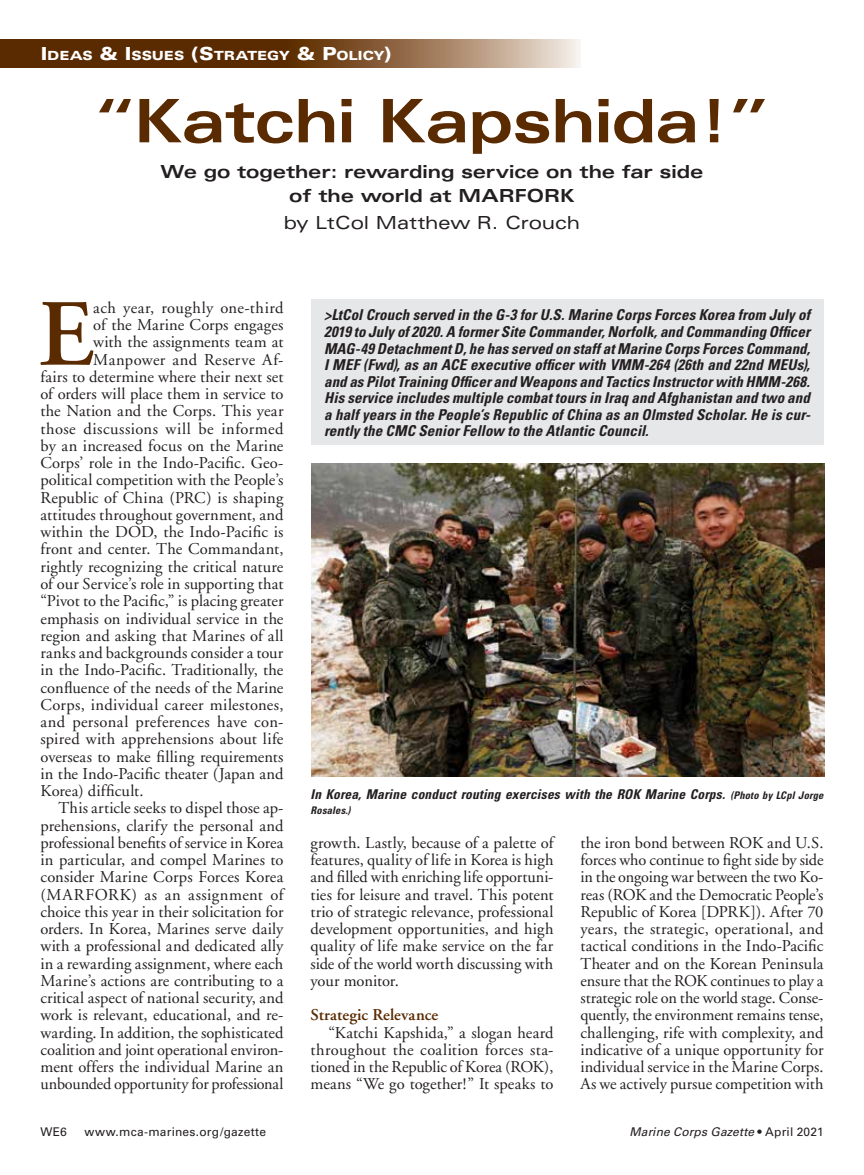
<style>
.page{position:relative;width:864px;height:1175px;background:#fff}
.page>*{position:absolute;margin:0;border:0;box-sizing:border-box;transform-origin:0 0}
.t1{font:600 94.5px "Adobe Garamond";color:#5a2a00}
.t2{font:700 expanded 60px "Univers";letter-spacing:-.015em;color:#5a2a00}
.t3{font:700 expanded 18px/24px "Univers";letter-spacing:-.005em;color:#231f20;text-align:center}
.t4{font:expanded 18px "Univers";letter-spacing:-.005em;color:#231f20}
.t5{font:16.5px/17.2px "Adobe Garamond";letter-spacing:.005em;color:#231f20;text-align:justify}
.t6{font:16.5px "Adobe Garamond";letter-spacing:.03em;color:#231f20}
.t7{font:16.5px "Adobe Garamond";letter-spacing:-.015em;color:#231f20}
.t8{font:16.5px "Adobe Garamond";letter-spacing:.035em;color:#231f20}
.t9{font:16.5px "Adobe Garamond";letter-spacing:.025em;color:#231f20}
.t10{font:600 16.5px "Adobe Garamond";letter-spacing:.005em;color:#5a2a00}
.t11{font:italic 700 condensed 15px/16.5px "Univers";letter-spacing:.01em;color:#231f20;text-align:justify}
.t12{font:italic 700 condensed 13.5px "Univers";letter-spacing:.01em;color:#231f20}
.t13{font:900 expanded 12.6px "Univers";letter-spacing:-.01em;color:#fff}
.t14{font:12px "Univers";letter-spacing:.02em;color:#231f20}
.t15{font:italic 12px "Univers";letter-spacing:.015em;color:#231f20}
.t16{font:italic 700 condensed 10.5px "Univers";letter-spacing:.02em;color:#231f20}
.s1{font-size:18px}
.s2{font-size:10.5px}
.s3{font-style:normal}
</style>
<div class="page">
<svg style="left:0;top:40px;width:580px;height:28px;background:#7f5632"></svg>
<div style="left:311px;top:299px;width:512px;height:146px;background:#e6e7e8"></div>
<img style="left:311px;top:464px;width:513px;height:313px">
<p class="t13" style="left:41px;top:48px;width:353px"><span class="s1">I</span>DEAS <span class="s1">&amp; I</span>SSUES <span class="s1">(S</span>TRATEGY <span class="s1">&amp; P</span>OLICY<span class="s1">)</span></p>
<h2 class="t2" style="left:95px;top:87px;width:676px">“Katchi Kapshida!”</h2>
<p class="t3" style="left:161px;top:160px;width:544px">We go together: rewarding service on the far side of the world at MARFORK</p>
<p class="t4" style="left:284px;top:212px;width:298px">by LtCol Matthew R. Crouch</p>
<h1 class="t1" style="left:38px;top:283px;width:56px">E</h1>
<p class="t6" style="left:93px;top:299px;width:192px">ach year, roughly one-third</p>
<p class="t5" style="left:93px;top:317px;width:192px">of the Marine Corps engages</p>
<p class="t5" style="left:93px;top:334px;width:192px">with the assignments team at</p>
<p class="t9" style="left:93px;top:350px;width:192px">Manpower and Reserve Af-</p>
<p class="t5" style="left:41px;top:368px;width:244px">fairs to determine where their next set</p>
<p class="t5" style="left:41px;top:386px;width:244px">of orders will place them in service to</p>
<p class="t5" style="left:41px;top:403px;width:245px">the Nation and the Corps. This year</p>
<p class="t6" style="left:41px;top:419px;width:245px">those discussions will be informed</p>
<p class="t5" style="left:41px;top:437px;width:245px">by an increased focus on the Marine</p>
<p class="t5" style="left:41px;top:455px;width:244px">Corps’ role in the Indo-Pacific. Geo-</p>
<p class="t5" style="left:41px;top:472px;width:244px">political competition with the People’s</p>
<p class="t5" style="left:41px;top:489px;width:245px">Republic of China (PRC) is shaping</p>
<p class="t5" style="left:41px;top:506px;width:244px">attitudes throughout government, and</p>
<p class="t5" style="left:41px;top:523px;width:245px">within the DOD, the Indo-Pacific is</p>
<p class="t5" style="left:41px;top:541px;width:245px">front and center. The Commandant,</p>
<p class="t5" style="left:41px;top:558px;width:244px">rightly recognizing the critical nature</p>
<p class="t5" style="left:41px;top:575px;width:245px">of our Service’s role in supporting that</p>
<p class="t5" style="left:40px;top:593px;width:245px">“Pivot to the Pacific,” is placing greater</p>
<p class="t5" style="left:40px;top:610px;width:245px">emphasis on individual service in the</p>
<p class="t5" style="left:40px;top:627px;width:245px">region and asking that Marines of all</p>
<p class="t5" style="left:40px;top:644px;width:244px">ranks and backgrounds consider a tour</p>
<p class="t5" style="left:40px;top:662px;width:244px">in the Indo-Pacific. Traditionally, the</p>
<p class="t5" style="left:40px;top:679px;width:244px">confluence of the needs of the Marine</p>
<p class="t5" style="left:40px;top:696px;width:245px">Corps, individual career milestones,</p>
<p class="t5" style="left:40px;top:713px;width:244px">and personal preferences have con-</p>
<p class="t5" style="left:40px;top:731px;width:245px">spired with apprehensions about life</p>
<p class="t5" style="left:40px;top:748px;width:245px">overseas to make filling requirements</p>
<p class="t5" style="left:40px;top:765px;width:245px">in the Indo-Pacific theater (Japan and</p>
<p class="t5" style="left:40px;top:782px;width:104px">Korea) difficult.</p>
<p class="t5" style="left:59px;top:800px;width:227px">This article seeks to dispel those ap-</p>
<p class="t5" style="left:40px;top:817px;width:244px">prehensions, clarify the personal and</p>
<p class="t5" style="left:40px;top:834px;width:244px">professional benefits of service in Korea</p>
<p class="t5" style="left:40px;top:851px;width:245px">in particular, and compel Marines to</p>
<p class="t5" style="left:40px;top:869px;width:244px">consider Marine Corps Forces Korea</p>
<p class="t8" style="left:40px;top:885px;width:245px">(MARFORK) as an assignment of</p>
<p class="t5" style="left:40px;top:903px;width:245px">choice this year in their solicitation for</p>
<p class="t5" style="left:40px;top:920px;width:244px">orders. In Korea, Marines serve daily</p>
<p class="t5" style="left:40px;top:938px;width:244px">with a professional and dedicated ally</p>
<p class="t5" style="left:40px;top:955px;width:244px">in a rewarding assignment, where each</p>
<p class="t5" style="left:40px;top:972px;width:245px">Marine’s actions are contributing to a</p>
<p class="t5" style="left:40px;top:989px;width:245px">critical aspect of national security, and</p>
<p class="t5" style="left:40px;top:1007px;width:244px">work is relevant, educational, and re-</p>
<p class="t5" style="left:40px;top:1024px;width:244px">warding. In addition, the sophisticated</p>
<p class="t5" style="left:40px;top:1041px;width:245px">coalition and joint operational environ-</p>
<p class="t5" style="left:40px;top:1058px;width:244px">ment offers the individual Marine an</p>
<p class="t7" style="left:40px;top:1075px;width:244px">unbounded opportunity for professional</p>
<p class="t11" style="left:324px;top:307px;width:488px">&gt;LtCol Crouch served in the G-3 for U.S. Marine Corps Forces Korea from July of 2019 to July of 2020. A former Site Commander, Norfolk, and Commanding Officer MAG-49 Detachment D, he has served on staff at Marine Corps Forces Command, I MEF (Fwd), as an ACE executive officer with VMM-264 (26th and 22nd MEUs), and as Pilot Training Officer and Weapons and Tactics Instructor with HMM-268.<br>His service includes multiple combat tours in Iraq and Afghanistan and two and a half years in the People’s Republic of China as an Olmsted Scholar. He is cur&shy;rently the CMC Senior Fellow to the Atlantic Council.</p>
<p class="t12" style="left:310px;top:786px;width:514px">In Korea, Marine conduct routing exercises with the ROK Marine Corps. <span class="s2">(Photo by LCpl Jorge</span></p>
<p class="t16" style="left:311px;top:804px;width:41px">Rosales.)</p>
<p class="t5" style="left:310px;top:834px;width:245px">growth. Lastly, because of a palette of features, quality of life in Korea is high and filled with enriching life opportuni&shy;ties for leisure and travel. This potent trio of strategic relevance, professional development opportunities, and high quality of life make service on the far side of the world worth discussing with your monitor.</p>
<p class="t10" style="left:310px;top:1006px;width:129px">Strategic Relevance</p>
<p class="t5" style="left:310px;top:1024px;width:245px;text-indent:18px">“Katchi Kapshida,” a slogan heard throughout the coalition forces sta&shy;tioned in the Republic of Korea (ROK), means “We go together!” It speaks to</p>
<p class="t5" style="left:580px;top:834px;width:245px">the iron bond between ROK and U.S. forces who continue to fight side by side in the ongoing war between the two Ko&shy;reas (ROK and the Democratic People’s Republic of Korea [DPRK]). After 70 years, the strategic, operational, and tactical conditions in the Indo-Pacific Theater and on the Korean Peninsula ensure that the ROK continues to play a strategic role on the world stage. Conse&shy;quently, the environment remains tense, challenging, rife with complexity, and indicative of a unique opportunity for individual service in the Marine Corps.<br>As we actively pursue competition with</p>
<p class="t14" style="left:40px;top:1124px;width:28px">WE6</p>
<p class="t14" style="left:84px;top:1124px;width:183px">www.mca-marines.org/gazette</p>
<p class="t15" style="left:629px;top:1124px;width:196px">Marine Corps Gazette <span class="s3">• April 2021</span></p>
</div>
